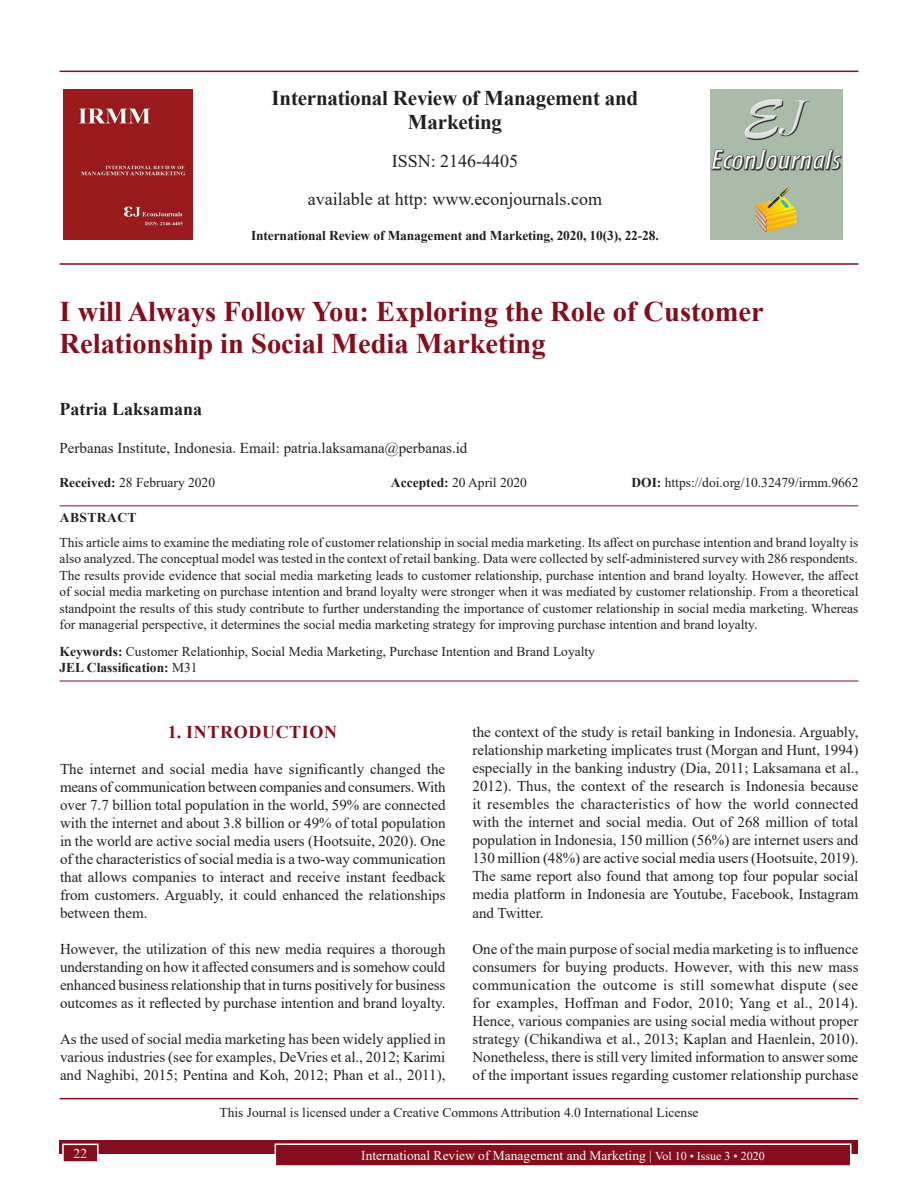
<style>
.page{position:relative;width:918px;height:1188px;background:#fff}
.page>*{position:absolute;margin:0;border:0;box-sizing:border-box;transform-origin:0 0}
.AT{font:700 28.5px/31.5px "Times New Roman";color:#850d1d}
.Issue_details{font:700 21px/24px "Times New Roman";letter-spacing:-.01em;color:#231f20;text-align:center}
.Issue_details-2{font:18px "Times New Roman";color:#231f20}
.AU{font:700 18px "Times New Roman";color:#231f20}
.t1{font:700 18px "Times New Roman";letter-spacing:.035em;color:#850d1d}
.TX{font:15px/18.1px "Times New Roman";color:#231f20;text-align:justify}
.AFF{font:15px "Times New Roman";color:#231f20}
.ABS{font:13.5px/16.5px "Times New Roman";color:#231f20;text-align:justify}
.KWD{font:13.5px/16.2px "Times New Roman";color:#231f20}
.HIS{font:13.5px "Times New Roman";color:#231f20}
.CCA{font:13.5px "Times New Roman";color:#231f20}
.Folio{font:13.5px "Times New Roman";color:#fff}
.Issue_details-3{font:700 13.5px "Times New Roman";letter-spacing:-.01em;color:#231f20}
.ABSH{font:700 13.5px "Times New Roman";letter-spacing:.035em;color:#231f20}
.s1{font-weight:700}
.s2{font-size:12px}
</style>
<div class="page">
<hr style="left:60px;top:71px;width:798px;height:1px;background:#850d1d">
<hr style="left:60px;top:263px;width:798px;height:2px;background:#850d1d">
<img style="left:64px;top:89px;width:129px;height:151px">
<img style="left:711px;top:89px;width:132px;height:150px">
<div style="left:60px;top:1140px;width:798px;height:13px;background:#850d1d"></div>
<div style="left:275px;top:1144px;width:576px;height:22px;background:#850d1d"></div>
<div style="left:275px;top:1143px;width:577px;height:24px;border:2px solid #fff"></div>
<div style="left:63px;top:1144px;width:35px;height:18px;background:#850d1d"></div>
<div style="left:62px;top:1144px;width:37px;height:19px;border:2px solid #fff"></div>
<hr style="left:60px;top:505px;width:798px;height:1px;background:#850d1d">
<hr style="left:60px;top:681px;width:798px;height:1px;background:#850d1d">
<hr style="left:60px;top:1098px;width:798px;height:1px;background:#850d1d">
<p class="Issue_details" style="left:272px;top:85px;width:368px">International Review of Management and<br>Marketing</p>
<p class="Issue_details-2" style="left:392px;top:148px;width:128px">ISSN: 2146-4405</p>
<p class="Issue_details-2" style="left:308px;top:186px;width:296px">available at http: www.econjournals.com</p>
<p class="Issue_details-3" style="left:251px;top:226px;width:409px">International Review of Management and Marketing, 2020, 10(3), 22-28.</p>
<p class="AT" style="left:60px;top:295px;width:706px">I will Always Follow You: Exploring the Role of Customer<br>Relationship in Social Media Marketing</p>
<p class="AU" style="left:60px;top:396px;width:144px">Patria Laksamana</p>
<p class="AFF" style="left:60px;top:437px;width:409px">Perbanas Institute, Indonesia. Email: patria.laksamana@perbanas.id</p>
<p class="HIS" style="left:60px;top:473px;width:157px"><span class="s1">Received:</span> 28 February 2020</p>
<p class="HIS" style="left:391px;top:473px;width:138px"><span class="s1">Accepted:</span> 20 April 2020</p>
<p class="HIS" style="left:631px;top:473px;width:229px"><span class="s1">DOI:</span> https://doi.org/10.32479/irmm.9662</p>
<p class="ABSH" style="left:60px;top:507px;width:78px">ABSTRACT</p>
<p class="ABS" style="left:60px;top:534px;width:800px">This article aims to examine the mediating role of customer relationship in social media marketing. Its affect on purchase intention and brand loyalty is also analyzed. The conceptual model was tested in the context of retail banking. Data were collected by self-administered survey with 286 respondents.<br>The results provide evidence that social media marketing leads to customer relationship, purchase intention and brand loyalty. However, the affect of social media marketing on purchase intention and brand loyalty were stronger when it was mediated by customer relationship. From a theoretical standpoint the results of this study contribute to further understanding the importance of customer relationship in social media marketing. Whereas for managerial perspective, it determines the social media marketing strategy for improving purchase intention and brand loyalty.</p>
<p class="KWD" style="left:60px;top:643px;width:537px"><span class="s1">Keywords:</span> Customer Relationhip, Social Media Marketing, Purchase Intention and Brand Loyalty<br><span class="s1">JEL Classification:</span> M31</p>
<p class="TX" style="left:472px;top:722px;width:388px">the context of the study is retail banking in Indonesia. Arguably, relationship marketing implicates trust (Morgan and Hunt, 1994) especially in the banking industry (Dia, 2011; Laksamana et al., 2012). Thus, the context of the research is Indonesia because it resembles the characteristics of how the world connected with the internet and social media. Out of 268 million of total population in Indonesia, 150 million (56%) are internet users and 130 million (48%) are active social media users (Hootsuite, 2019).<br>The same report also found that among top four popular social media platform in Indonesia are Youtube, Facebook, Instagram and Twitter.</p>
<p class="TX" style="left:472px;top:939px;width:388px">One of the main purpose of social media marketing is to influence consumers for buying products. However, with this new mass communication the outcome is still somewhat dispute (see for examples, Hoffman and Fodor, 2010; Yang et al., 2014).<br>Hence, various companies are using social media without proper strategy (Chikandiwa et al., 2013; Kaplan and Haenlein, 2010).<br>Nonetheless, there is still very limited information to answer some of the important issues regarding customer relationship purchase</p>
<p class="CCA" style="left:219px;top:1103px;width:481px">This Journal is licensed under a Creative Commons Attribution 4.0 International License</p>
<h1 class="t1" style="left:168px;top:719px;width:171px">1. INTRODUCTION</h1>
<p class="TX" style="left:60px;top:760px;width:387px">The internet and social media have significantly changed the means of communication between companies and consumers. With over 7.7 billion total population in the world, 59% are connected with the internet and about 3.8 billion or 49% of total population in the world are active social media users (Hootsuite, 2020). One of the characteristics of social media is a two-way communication that allows companies to interact and receive instant feedback from customers. Arguably, it could enhanced the relationships between them.</p>
<p class="TX" style="left:60px;top:940px;width:387px">However, the utilization of this new media requires a thorough understanding on how it affected consumers and is somehow could enhanced business relationship that in turns positively for business outcomes as it reflected by purchase intention and brand loyalty.</p>
<p class="TX" style="left:60px;top:1030px;width:387px">As the used of social media marketing has been widely applied in various industries (see for examples, DeVries et al., 2012; Karimi and Naghibi, 2015; Pentina and Koh, 2012; Phan et al., 2011),</p>
<p class="Folio" style="left:74px;top:1144px;width:15px">22</p>
<p class="Folio" style="left:361px;top:1146px;width:405px">International Review of Management and Marketing | <span class="s2">Vol 10 • Issue 3 • 2020</span></p>
</div>
